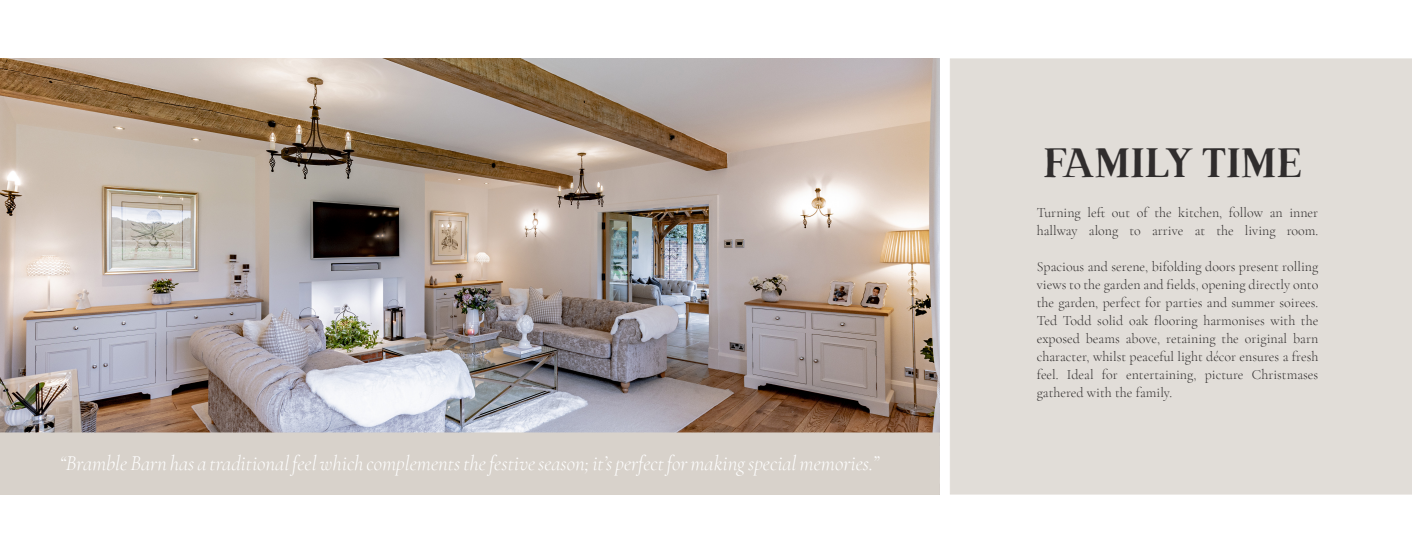
<style>
.page{position:relative;width:1412px;height:553px;background:#fff}
.page>*{position:absolute;margin:0;border:0;box-sizing:border-box;transform-origin:0 0}
.t1{font:41px "Brixton TC";color:#302d2d}
.t2{font:italic 300 21px "Cormorant Garamond";color:#fff}
.t3{font:300 14px/18px "Cormorant Garamond";color:#302d2d}
</style>
<div class="page">
<img style="left:0;top:58px;width:940px;height:374px">
<div style="left:950px;top:58px;width:462px;height:436px;background:#e1ddd8;border:1px solid #d8d2cb"></div>
<div style="left:0;top:433px;width:939px;height:61px;background:#d8d2cb"></div>
<div style="left:0;top:432px;width:940px;height:63px;border:1px solid #d8d2cb"></div>
<p class="t2" style="left:60px;top:450px;width:820px">“Bramble Barn has a traditional feel which complements the festive season; it’s perfect for making special memories.”</p>
<p class="t1" style="left:1043px;top:139px;width:261px">FAMILY TIME</p>
<p class="t3" style="left:1036px;top:203px;width:283px">Turning left out of the kitchen, follow an inner hallway along to arrive at the living room.</p>
<p class="t3" style="left:1036px;top:257px;width:283px;text-align:justify">Spacious and serene, bifolding doors present rolling views to the garden and fields, opening directly onto the garden, perfect for parties and summer soirees.<br>Ted Todd solid oak flooring harmonises with the exposed beams above, retaining the original barn character, whilst peaceful light décor ensures a fresh feel. Ideal for entertaining, picture Christmases gathered with the family.</p>
</div>
